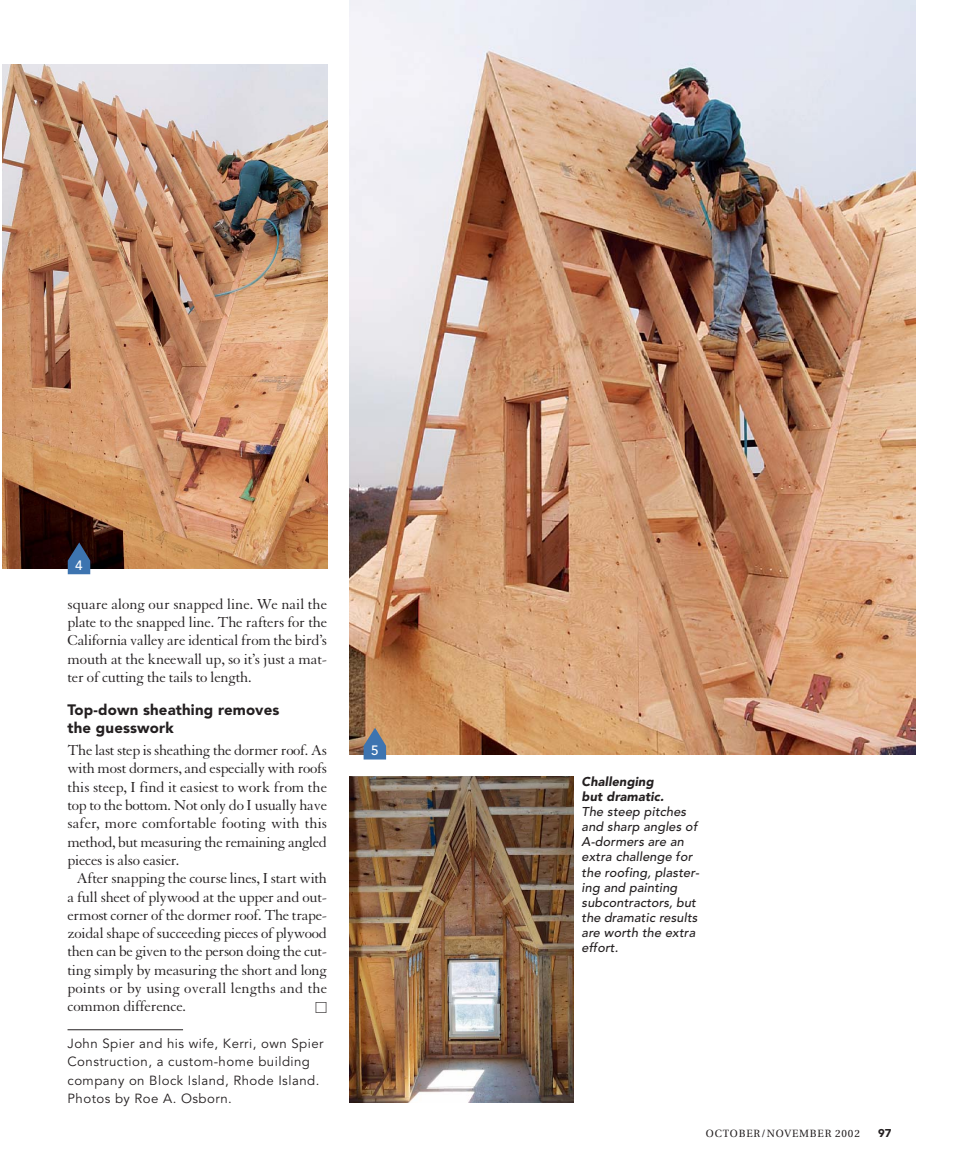
<style>
.page{position:relative;width:959px;height:1175px;background:#fff}
.page>*{position:absolute;margin:0;border:0;box-sizing:border-box;transform-origin:0 0}
.t1{font:15.75px/18.3px "Granjon";letter-spacing:-.015em;color:#231f20;text-align:justify}
.t2{font:15.75px "Granjon";letter-spacing:.005em;color:#231f20}
.t3{font:900 15px/18.3px "Avenir";letter-spacing:.01em;color:#231f20}
.t4{font:500 13.5px "Avenir";color:#fff}
.t5{font:13.2px/18.3px "Avenir";letter-spacing:.035em;color:#231f20}
.t6{font:italic 500 12.75px/15px "Avenir";letter-spacing:.01em;color:#231f20}
.t7{font:italic 900 12.75px/15px "Avenir";letter-spacing:.01em;color:#231f20}
.t8{font:900 11.25px "Avenir";color:#231f20}
.t9{font:10.5px "Utopia";letter-spacing:.08em;color:#231f20}
</style>
<div class="page">
<hr style="left:68px;top:1029px;width:115px;height:1px;background:#231f20">
<img style="left:2px;top:64px;width:325px;height:505px">
<img style="left:349px;top:776px;width:224px;height:326px">
<img style="left:349px;top:0;width:566px;height:754px">
<svg style="left:68px;top:542px;width:22px;height:32px"></svg>
<svg style="left:363px;top:727px;width:23px;height:32px"></svg>
<p class="t4" style="left:75px;top:559px;width:9px">4</p>
<p class="t1" style="left:68px;top:596px;width:261px">square along our snapped line. We nail the plate to the snapped line. The rafters for the California valley are identical from the bird’s mouth at the kneewall up, so it’s just a mat&shy;ter of cutting the tails to length.</p>
<p class="t3" style="left:68px;top:702px;width:213px">Top-down sheathing removes the guesswork</p>
<p class="t1" style="left:68px;top:742px;width:261px">The last step is sheathing the dormer roof. As</p>
<p class="t1" style="left:68px;top:760px;width:261px">with most dormers, and especially with roofs</p>
<p class="t1" style="left:68px;top:779px;width:261px">this steep, I find it easiest to work from the</p>
<p class="t1" style="left:68px;top:797px;width:261px">top to the bottom. Not only do I usually have</p>
<p class="t2" style="left:68px;top:817px;width:261px">safer, more comfortable footing with this</p>
<p class="t1" style="left:68px;top:834px;width:261px">method, but measuring the remaining angled</p>
<p class="t1" style="left:68px;top:852px;width:113px">pieces is also easier.</p>
<p class="t1" style="left:76px;top:870px;width:252px">After snapping the course lines, I start with</p>
<p class="t1" style="left:68px;top:889px;width:261px">a full sheet of plywood at the upper and out-</p>
<p class="t1" style="left:68px;top:907px;width:261px">ermost corner of the dormer roof. The trape-</p>
<p class="t1" style="left:68px;top:925px;width:261px">zoidal shape of succeeding pieces of plywood</p>
<p class="t1" style="left:68px;top:943px;width:261px">then can be given to the person doing the cut-</p>
<p class="t1" style="left:68px;top:962px;width:261px">ting simply by measuring the short and long</p>
<p class="t2" style="left:68px;top:982px;width:261px">points or by using overall lengths and the</p>
<p class="t1" style="left:68px;top:998px;width:120px">common difference.</p>
<p class="t5" style="left:68px;top:1035px;width:257px">John Spier and his wife, Kerri, own Spier Construction, a custom-home building company on Block Island, Rhode Island.<br>Photos by Roe A. Osborn.</p>
<p class="t4" style="left:371px;top:745px;width:9px">5</p>
<p class="t7" style="left:581px;top:775px;width:84px">Challenging but dramatic.</p>
<p class="t6" style="left:581px;top:806px;width:119px">The steep pitches and sharp angles of<br>A-dormers are an extra challenge for the roofing, plaster&shy;ing and painting subcontractors, but the dramatic results are worth the extra effort.</p>
<p class="t9" style="left:705px;top:1129px;width:156px">OCTOBER/NOVEMBER 2002</p>
<p class="t8" style="left:878px;top:1128px;width:15px">97</p>
</div>
